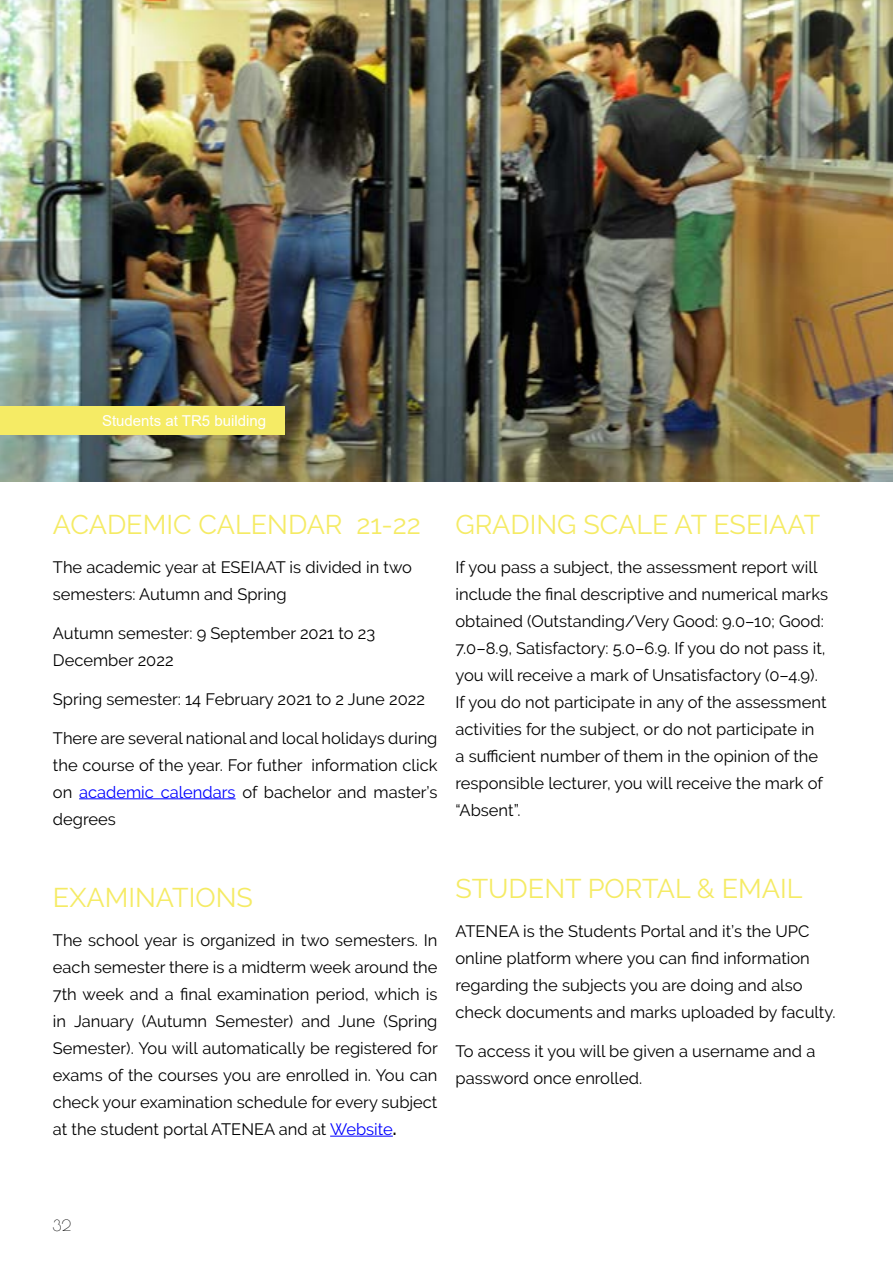
<style>
.page{position:relative;width:893px;height:1263px;background:#fff}
.page>*{position:absolute;margin:0;border:0;box-sizing:border-box;transform-origin:0 0}
.t1{font:27px "Raleway";color:#f5eb65}
.t2{font:16.5px/27px "Raleway";color:#000}
.t3{font:15px "Arial";color:#fff}
.t4{font:15px "Poiret One";color:#000}
.s1{color:#00f}
.s2{font-weight:700}
</style>
<div class="page">
<img style="left:0;top:0;width:893px;height:481px">
<div style="left:0;top:406px;width:285px;height:29px;background:#f5eb65"></div>
<hr style="left:79px;top:798px;width:157px;height:1px;background:#00f">
<hr style="left:330px;top:1136px;width:63px;height:1px;background:#00f">
<p class="t3" style="left:102px;top:410px;width:165px">Students at TR5 building</p>
<h1 class="t1" style="left:53px;top:508px;width:369px">ACADEMIC CALENDAR 21-22</h1>
<p class="t2" style="left:53px;top:553px;width:361px">The academic year at ESEIAAT is divided in two semesters: Autumn and Spring</p>
<p class="t2" style="left:53px;top:619px;width:324px">Autumn semester: 9 September 2021 to 23<br>December 2022</p>
<p class="t2" style="left:53px;top:685px;width:374px">Spring semester: 14 February 2021 to 2 June 2022</p>
<p class="t2" style="left:53px;top:724px;width:386px;text-align:justify">There are several national and local holidays during the course of the year. For futher information click on <span class="s1">academic calendars</span> of bachelor and master’s degrees</p>
<h1 class="t1" style="left:455px;top:508px;width:366px">GRADING SCALE AT ESEIAAT</h1>
<p class="t2" style="left:455px;top:553px;width:374px">If you pass a subject, the assessment report will include the final descriptive and numerical marks obtained (Outstanding/Very Good: 9.0–10; Good:<br>7.0–8.9, Satisfactory: 5.0–6.9. If you do not pass it, you will receive a mark of Unsatisfactory (0–4.9).<br>If you do not participate in any of the assessment activities for the subject, or do not participate in<br>a sufficient number of them in the opinion of the responsible lecturer, you will receive the mark of “Absent”.</p>
<h1 class="t1" style="left:53px;top:882px;width:202px">EXAMINATIONS</h1>
<p class="t2" style="left:53px;top:926px;width:386px;text-align:justify">The school year is organized in two semesters. In each semester there is a midterm week around the 7th week and a final examination period, which is in January (Autumn Semester) and June (Spring Semester). You will automatically be registered for exams of the courses you are enrolled in. You can check your examination schedule for every subject at the student portal ATENEA and at <span class="s1">Website</span><span class="s2">.</span></p>
<h1 class="t1" style="left:455px;top:873px;width:349px">STUDENT PORTAL &amp; EMAIL</h1>
<p class="t2" style="left:455px;top:917px;width:382px">ATENEA is the Students Portal and it’s the UPC online platform where you can find information regarding the subjects you are doing and also check documents and marks uploaded by faculty.</p>
<p class="t2" style="left:455px;top:1037px;width:361px">To access it you will be given a username and a password once enrolled.</p>
<p class="t4" style="left:53px;top:1214px;width:20px">32</p>
</div>
